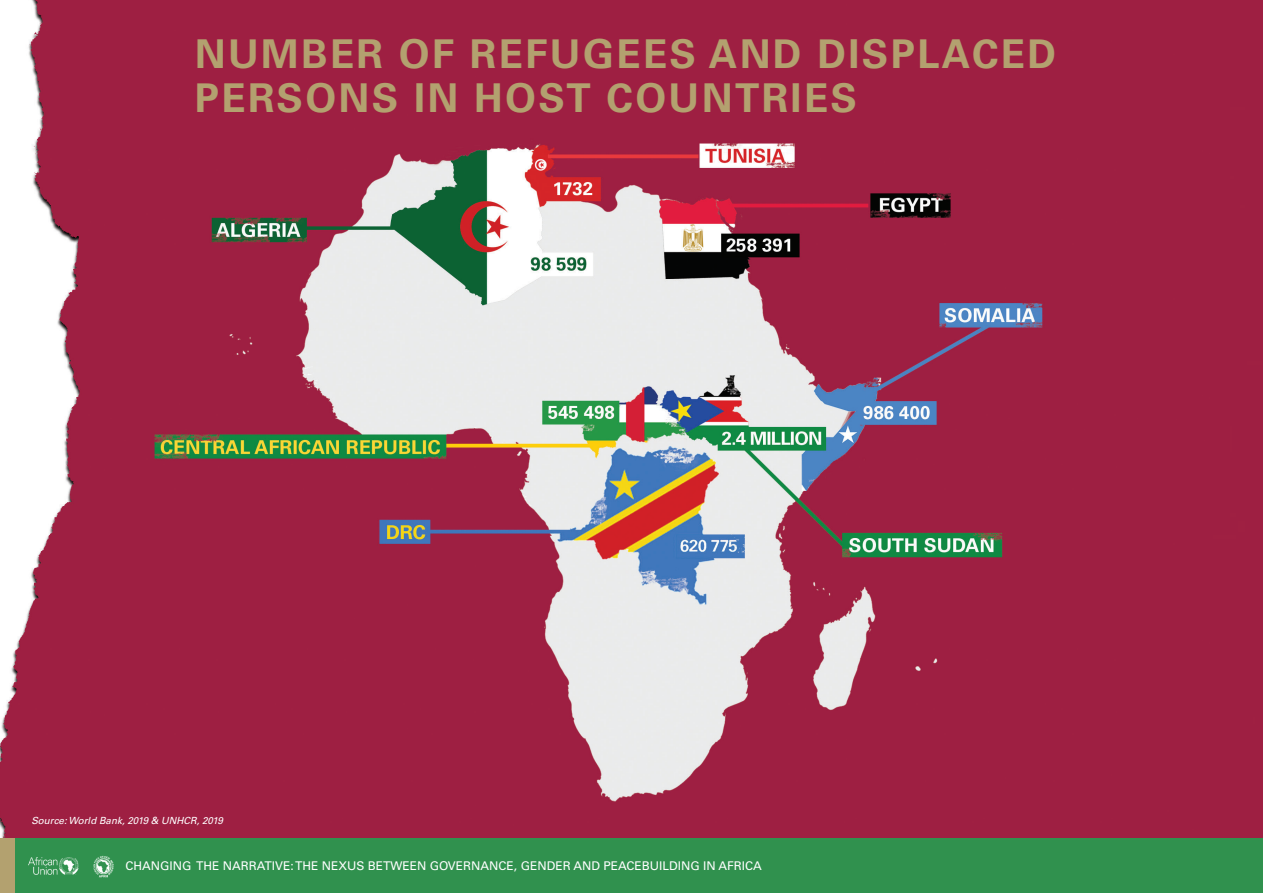
<style>
.page{position:relative;width:1263px;height:893px;background:#fff}
.page>*{position:absolute;margin:0;border:0;box-sizing:border-box;transform-origin:0 0}
.t1{font:700 39.6px "Univers LT Std";letter-spacing:.06em;color:#b3a16f}
.t2{font:12px "Univers LT Std";color:#fff}
.t3{font:italic 9.75px "Univers LT Std";color:#fff}
</style>
<div class="page">
<div style="left:1210px;top:0;width:53px;height:839px;background:#9e1f42"></div>
<img style="left:0;top:0;width:1210px;height:839px">
<div style="left:0;top:839px;width:1263px;height:54px;background:#30914e"></div>
<img style="left:28px;top:855px;width:86px;height:23px">
<div style="left:0;top:839px;width:15px;height:54px;background:#b3a16f"></div>
<p class="t1" style="left:195px;top:31px;width:863px">NUMBER OF REFUGEES AND DISPLACED</p>
<p class="t1" style="left:195px;top:75px;width:664px">PERSONS IN HOST COUNTRIES</p>
<p class="t3" style="left:32px;top:814px;width:193px">Source: World Bank, 2019 &amp; UNHCR, 2019</p>
<p class="t2" style="left:126px;top:858px;width:638px">CHANGING THE NARRATIVE: THE NEXUS BETWEEN GOVERNANCE, GENDER AND PEACEBUILDING IN AFRICA</p>
</div>
